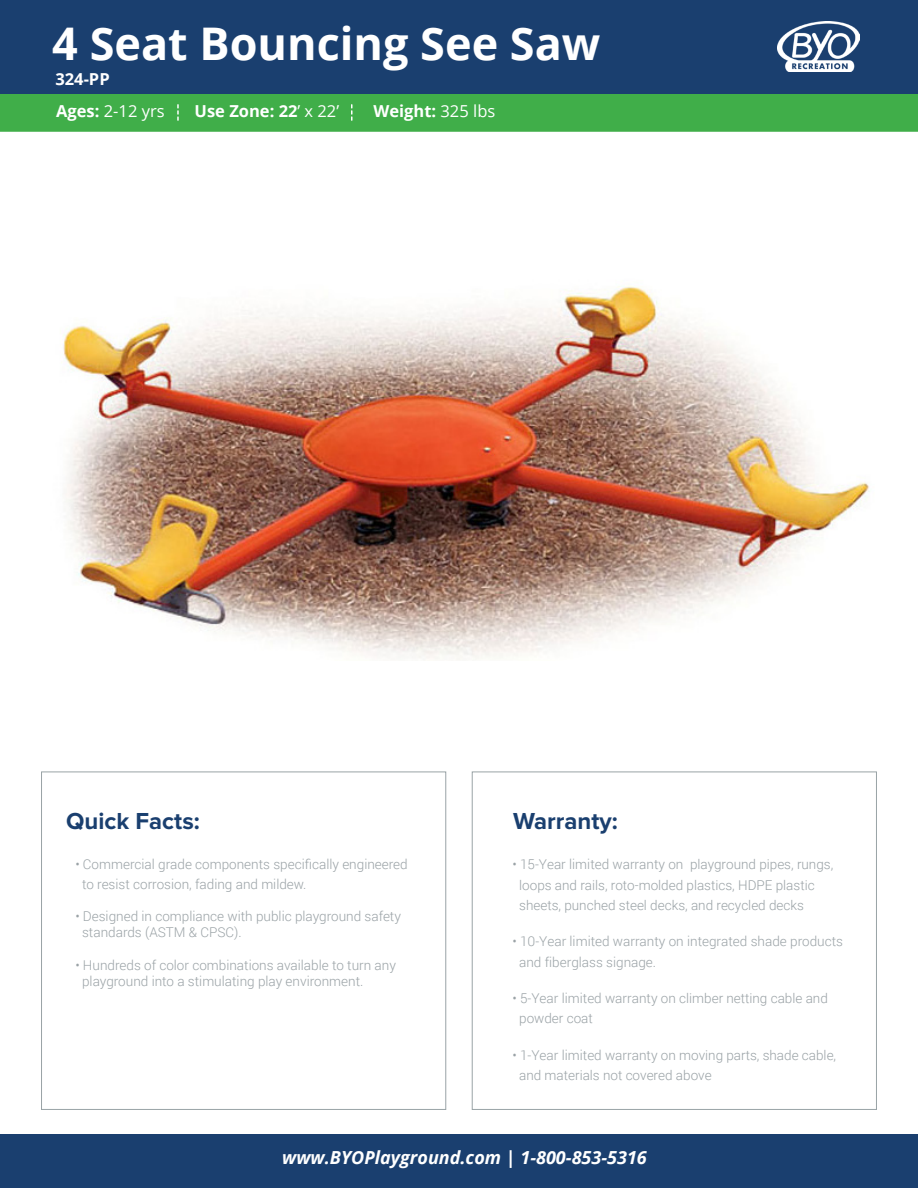
<style>
.page{position:relative;width:918px;height:1188px;background:#fff}
.page>*{position:absolute;margin:0;border:0;box-sizing:border-box;transform-origin:0 0}
.t1{font:700 45px "Open Sans";color:#fff}
.t2{font:700 24px "Proxima Nova";color:#1a3f6f}
.t3{font:italic 700 18px "Open Sans";color:#fff}
.t4{font:700 16.5px "Open Sans";color:#fff}
.t5{font:16.5px "Open Sans";color:#fff}
.t6{font:300 13.5px/20.2px "Roboto";color:#9aa2a6}
.s1{font-weight:700}
.s2{font-weight:400}
</style>
<div class="page">
<div style="left:0;top:94px;width:918px;height:38px;background:#40ae49"></div>
<svg style="left:177px;top:105px;width:2px;height:15px"></svg>
<svg style="left:351px;top:105px;width:2px;height:15px"></svg>
<div style="left:0;top:1134px;width:918px;height:54px;background:#1a3f6f"></div>
<div style="left:0;top:0;width:918px;height:94px;background:#1a3f6f"></div>
<img style="left:61px;top:286px;width:809px;height:374px">
<img style="left:778px;top:21px;width:82px;height:51px">
<div style="left:41px;top:772px;width:405px;height:338px;background:#fff;border:1px solid #99a3a6"></div>
<div style="left:472px;top:772px;width:405px;height:338px;background:#fff;border:1px solid #99a3a6"></div>
<h1 class="t1" style="left:52px;top:11px;width:550px">4 Seat Bouncing See Saw</h1>
<p class="t4" style="left:55px;top:68px;width:56px">324-PP</p>
<p class="t5" style="left:56px;top:100px;width:110px"><span class="s1">Ages:</span> 2-12 yrs</p>
<p class="t4" style="left:195px;top:100px;width:146px">Use Zone: 22<span class="s2">’ x 22’</span></p>
<p class="t4" style="left:374px;top:100px;width:123px">Weight: <span class="s2">325 lbs</span></p>
<h2 class="t2" style="left:66px;top:807px;width:135px">Quick Facts:</h2>
<h2 class="t2" style="left:513px;top:807px;width:106px">Warranty:</h2>
<p class="t6" style="left:519px;top:854px;width:316px;text-indent:-7px">• 15-Year limited warranty on playground pipes, rungs, loops and rails, roto-molded plastics, HDPE plastic sheets, punched steel decks, and recycled decks</p>
<p class="t6" style="left:519px;top:931px;width:325px;text-indent:-7px">• 10-Year limited warranty on integrated shade products and fiberglass signage.</p>
<p class="t6" style="left:519px;top:988px;width:310px;text-indent:-7px">• 5-Year limited warranty on climber netting cable and powder coat</p>
<p class="t6" style="left:519px;top:1044px;width:319px;text-indent:-7px">• 1-Year limited warranty on moving parts, shade cable, and materials not covered above</p>
<p class="t6" style="left:82px;top:854px;width:327px;line-height:19.5px;text-indent:-7px">• Commercial grade components specifically engineered to resist corrosion, fading and mildew.</p>
<p class="t6" style="left:82px;top:908px;width:320px;line-height:16.2px;text-indent:-7px">• Designed in compliance with public playground safety standards (ASTM &amp; CPSC).</p>
<p class="t6" style="left:82px;top:957px;width:315px;line-height:16.2px;text-indent:-7px">• Hundreds of color combinations available to turn any playground into a stimulating play environment.</p>
<h3 class="t3" style="left:282px;top:1145px;width:366px">www.BYOPlayground.com | 1-800-853-5316</h3>
</div>
